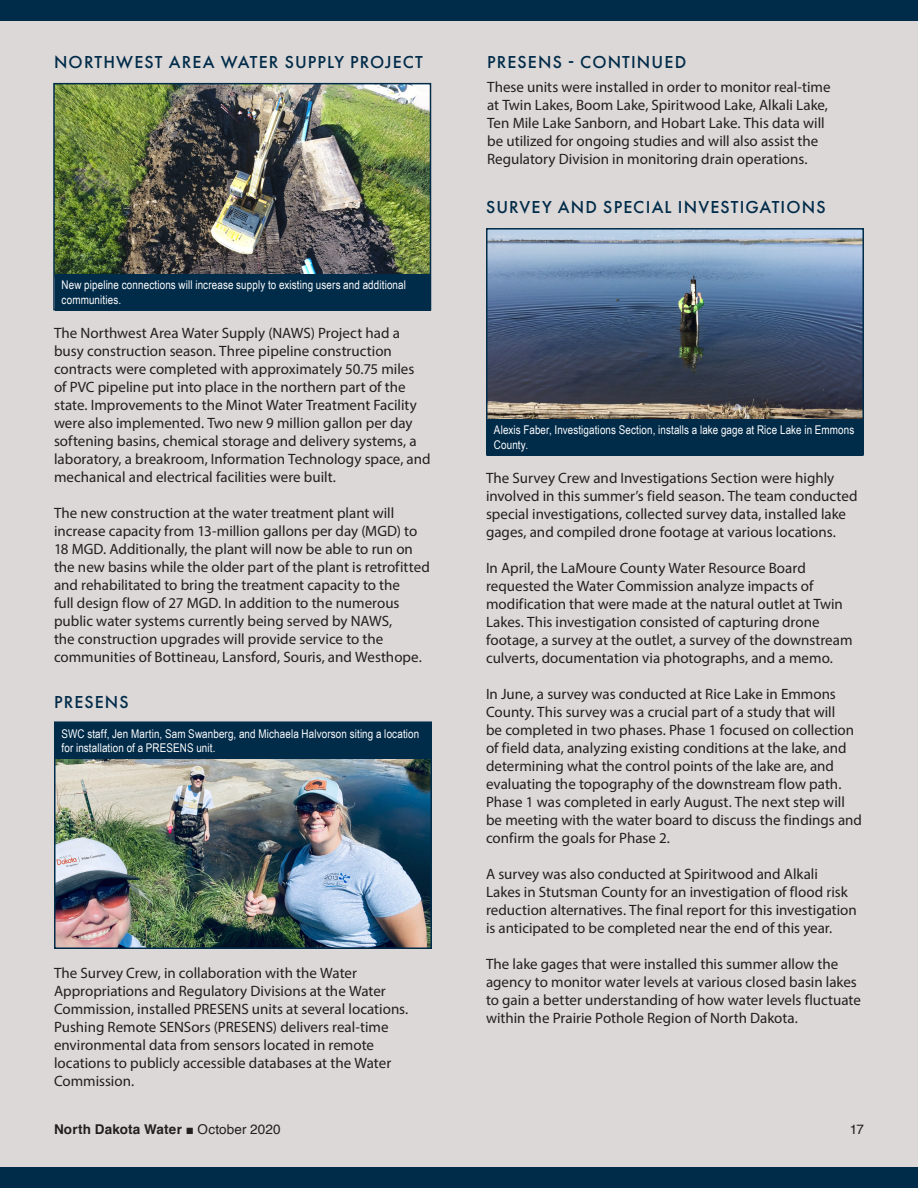
<style>
.page{position:relative;width:918px;height:1188px;background:#dcd8d7}
.page>*{position:absolute;margin:0;border:0;box-sizing:border-box;transform-origin:0 0}
.Body_Header{font:500 18px "Futura PT";letter-spacing:.065em;color:#002b49}
.Body{font:15px/18px "Myriad Pro";color:#231f20}
.Body_Header-2{font:15px/18px "Myriad Pro";color:#231f20}
.t1{font:700 13.5px "Helvetica";letter-spacing:.01em;color:#231f20}
.t2{font:13.5px "Helvetica";color:#231f20}
.t3{font:12px/14.4px "Arial Narrow";letter-spacing:.01em;color:#fff}
.s1{font-family:"Arial";font-weight:400}
.s2{font-weight:400}
</style>
<div class="page">
<img style="left:489px;top:231px;width:372px;height:188px">
<div style="left:486px;top:228px;width:378px;height:228px;border:2px solid #002b49"></div>
<img style="left:57px;top:759px;width:372px;height:187px">
<div style="left:54px;top:721px;width:378px;height:228px;border:2px solid #002b49"></div>
<img style="left:56px;top:86px;width:372px;height:188px">
<div style="left:53px;top:83px;width:378px;height:227px;border:2px solid #002b49"></div>
<div style="left:55px;top:274px;width:376px;height:36px;background:#002b49"></div>
<div style="left:55px;top:722px;width:376px;height:37px;background:#002b49"></div>
<div style="left:487px;top:419px;width:376px;height:37px;background:#002b49"></div>
<div style="left:0;top:0;width:918px;height:21px;background:#002b49"></div>
<div style="left:0;top:1167px;width:918px;height:21px;background:#002b49"></div>
<p class="Body_Header" style="left:54px;top:51px;width:370px">NORTHWEST AREA WATER SUPPLY PROJECT</p>
<p class="t3" style="left:62px;top:277px;width:346px">New pipeline connections will increase supply to existing users and additional communities.</p>
<p class="Body" style="left:54px;top:323px;width:378px">The Northwest Area Water Supply (NAWS) Project had a busy construction season. Three pipeline construction contracts were completed with approximately 50.75 miles of PVC pipeline put into place in the northern part of the state. Improvements to the Minot Water Treatment Facility were also implemented. Two new 9 million gallon per day softening basins, chemical storage and delivery systems, a laboratory, a breakroom, Information Technology space, and mechanical and electrical facilities were built.</p>
<p class="Body" style="left:54px;top:503px;width:377px">The new construction at the water treatment plant will increase capacity from 13-million gallons per day (MGD) to 18 MGD. Additionally, the plant will now be able to run on the new basins while the older part of the plant is retrofitted and rehabilitated to bring the treatment capacity to the<br>full design flow of 27 MGD. In addition to the numerous public water systems currently being served by NAWS,<br>the construction upgrades will provide service to the communities of Bottineau, Lansford, Souris, and Westhope.</p>
<p class="Body_Header" style="left:54px;top:691px;width:76px">PRESENS</p>
<p class="t3" style="left:62px;top:726px;width:359px">SWC staff, Jen Martin, Sam Swanberg, and Michaela Halvorson siting a location for installation of a PRESENS unit.</p>
<p class="Body_Header-2" style="left:54px;top:963px;width:356px">The Survey Crew, in collaboration with the Water Appropriations and Regulatory Divisions at the Water Commission, installed PRESENS units at several locations.<br>Pushing Remote SENSors (PRESENS) delivers real-time environmental data from sensors located in remote locations to publicly accessible databases at the Water Commission.</p>
<p class="Body_Header" style="left:487px;top:51px;width:201px">PRESENS - CONTINUED</p>
<p class="Body_Header-2" style="left:487px;top:78px;width:345px">These units were installed in order to monitor real-time at Twin Lakes, Boom Lake, Spiritwood Lake, Alkali Lake, Ten Mile Lake Sanborn, and Hobart Lake. This data will be utilized for ongoing studies and will also assist the Regulatory Division in monitoring drain operations.</p>
<p class="Body_Header" style="left:486px;top:196px;width:341px">SURVEY AND SPECIAL INVESTIGATIONS</p>
<p class="t3" style="left:494px;top:423px;width:362px">Alexis Faber, Investigations Section, installs a lake gage at Rice Lake in Emmons<br>County.</p>
<p class="Body" style="left:486px;top:469px;width:373px">The Survey Crew and Investigations Section were highly involved in this summer’s field season. The team conducted special investigations, collected survey data, installed lake gages, and compiled drone footage at various locations.</p>
<p class="Body" style="left:486px;top:559px;width:368px">In April, the LaMoure County Water Resource Board requested the Water Commission analyze impacts of modification that were made at the natural outlet at Twin Lakes. This investigation consisted of capturing drone footage, a survey at the outlet, a survey of the downstream culverts, documentation via photographs, and a memo.</p>
<p class="Body" style="left:486px;top:685px;width:378px">In June, a survey was conducted at Rice Lake in Emmons County. This survey was a crucial part of a study that will<br>be completed in two phases. Phase 1 focused on collection of field data, analyzing existing conditions at the lake, and determining what the control points of the lake are, and evaluating the topography of the downstream flow path.<br>Phase 1 was completed in early August. The next step will be meeting with the water board to discuss the findings and confirm the goals for Phase 2.</p>
<p class="Body" style="left:486px;top:865px;width:372px">A survey was also conducted at Spiritwood and Alkali<br>Lakes in Stutsman County for an investigation of flood risk reduction alternatives. The final report for this investigation is anticipated to be completed near the end of this year.</p>
<p class="Body" style="left:486px;top:955px;width:376px">The lake gages that were installed this summer allow the agency to monitor water levels at various closed basin lakes to gain a better understanding of how water levels fluctuate within the Prairie Pothole Region of North Dakota.</p>
<p class="t1" style="left:54px;top:1118px;width:228px">North Dakota Water <span class="s1">■</span> <span class="s2">October 2020</span></p>
<p class="t2" style="left:850px;top:1119px;width:16px">17</p>
</div>
